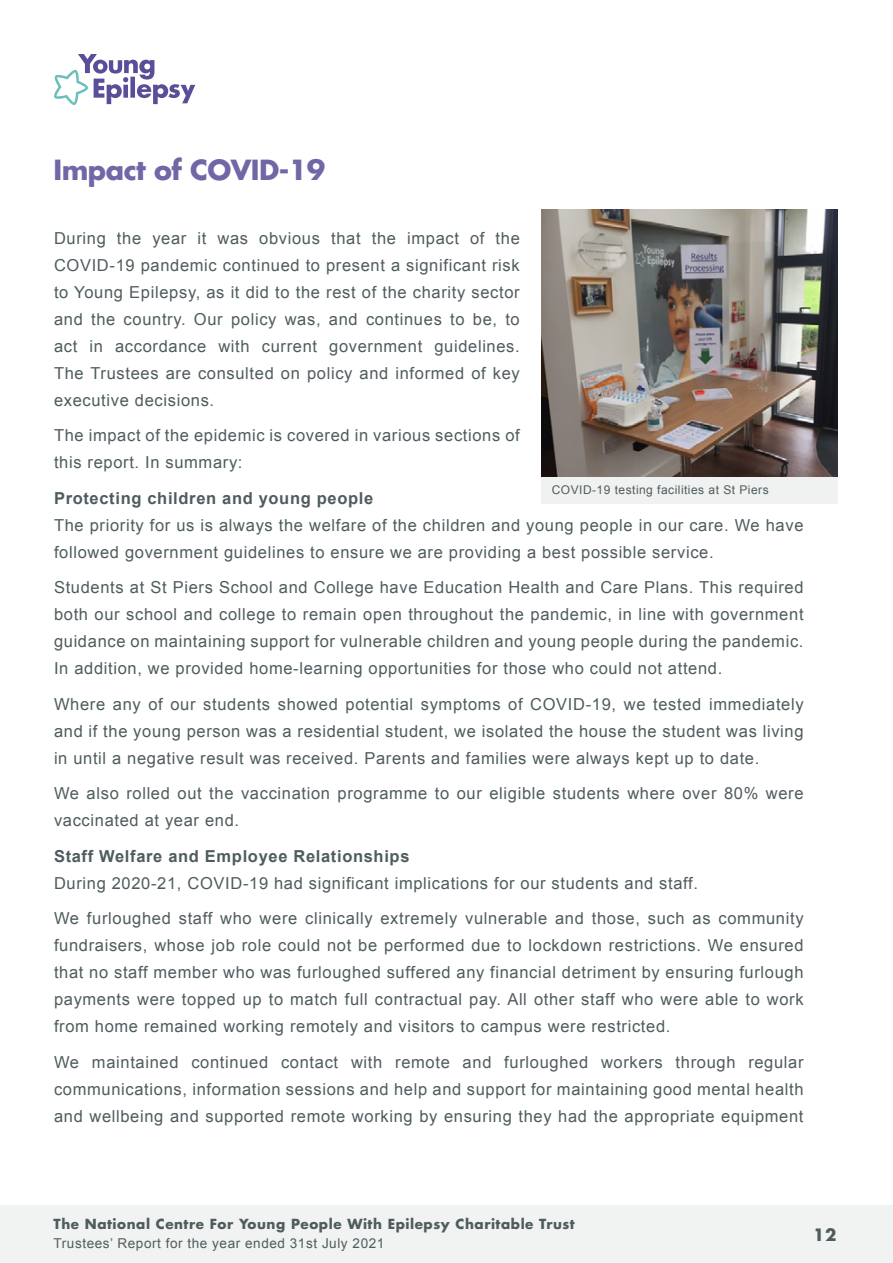
<style>
.page{position:relative;width:893px;height:1263px;background:#fff}
.page>*{position:absolute;margin:0;border:0;box-sizing:border-box;transform-origin:0 0}
.t1{font:700 27px "Futura Std";letter-spacing:-.02em;color:#7366a6}
.t2{font:16.5px/27px "Arial";letter-spacing:.04em;color:#4f5c5e;text-align:justify}
.t3{font:700 16.5px "Arial";letter-spacing:.04em;color:#4f5c5e}
.t4{font:700 16.5px "Futura Std";color:#4f5c5e}
.t5{font:700 13.5px "Futura Std";letter-spacing:.04em;color:#4f5c5e}
.t6{font:13.5px "Arial";letter-spacing:.04em;color:#4f5c5e}
.t7{font:12px "Arial";letter-spacing:.04em;color:#4f5c5e}
</style>
<div class="page">
<div style="left:0;top:1205px;width:893px;height:58px;background:#f1f3f2"></div>
<svg style="left:54px;top:54px;width:141px;height:51px"></svg>
<div style="left:541px;top:453px;width:297px;height:51px;background:#f0f1f1"></div>
<img style="left:541px;top:209px;width:297px;height:267px">
<h1 class="t1" style="left:54px;top:152px;width:273px">Impact of COVID-19</h1>
<p class="t2" style="left:54px;top:225px;width:467px">During the year it was obvious that the impact of the COVID-19 pandemic continued to present a significant risk to Young Epilepsy, as it did to the rest of the charity sector and the country. Our policy was, and continues to be, to act in accordance with current government guidelines.<br>The Trustees are consulted on policy and informed of key executive decisions.</p>
<p class="t2" style="left:54px;top:422px;width:467px">The impact of the epidemic is covered in various sections of this report. In summary:</p>
<p class="t3" style="left:54px;top:487px;width:321px">Protecting children and young people</p>
<p class="t2" style="left:54px;top:512px;width:751px">The priority for us is always the welfare of the children and young people in our care. We have followed government guidelines to ensure we are providing a best possible service.</p>
<p class="t2" style="left:54px;top:574px;width:751px">Students at St Piers School and College have Education Health and Care Plans. This required both our school and college to remain open throughout the pandemic, in line with government guidance on maintaining support for vulnerable children and young people during the pandemic.<br>In addition, we provided home-learning opportunities for those who could not attend.</p>
<p class="t2" style="left:54px;top:691px;width:751px">Where any of our students showed potential symptoms of COVID-19, we tested immediately and if the young person was a residential student, we isolated the house the student was living in until a negative result was received. Parents and families were always kept up to date.</p>
<p class="t2" style="left:54px;top:780px;width:751px">We also rolled out the vaccination programme to our eligible students where over 80% were vaccinated at year end.</p>
<p class="t3" style="left:54px;top:845px;width:357px">Staff Welfare and Employee Relationships</p>
<p class="t2" style="left:54px;top:865px;width:751px;line-height:35.5px">During 2020-21, COVID-19 had significant implications for our students and staff.<br>We furloughed staff who were clinically extremely vulnerable and those, such as community</p>
<p class="t2" style="left:54px;top:932px;width:751px">fundraisers, whose job role could not be performed due to lockdown restrictions. We ensured that no staff member who was furloughed suffered any financial detriment by ensuring furlough payments were topped up to match full contractual pay. All other staff who were able to work from home remained working remotely and visitors to campus were restricted.</p>
<p class="t2" style="left:54px;top:1049px;width:751px">We maintained continued contact with remote and furloughed workers through regular communications, information sessions and help and support for maintaining good mental health and wellbeing and supported remote working by ensuring they had the appropriate equipment</p>
<p class="t7" style="left:552px;top:482px;width:218px">COVID-19 testing facilities at St Piers</p>
<p class="t5" style="left:54px;top:1215px;width:523px">The National Centre For Young People With Epilepsy Charitable Trust</p>
<p class="t6" style="left:54px;top:1235px;width:332px">Trustees’ Report for the year ended 31st July 2021</p>
<p class="t4" style="left:813px;top:1224px;width:25px">12</p>
</div>
